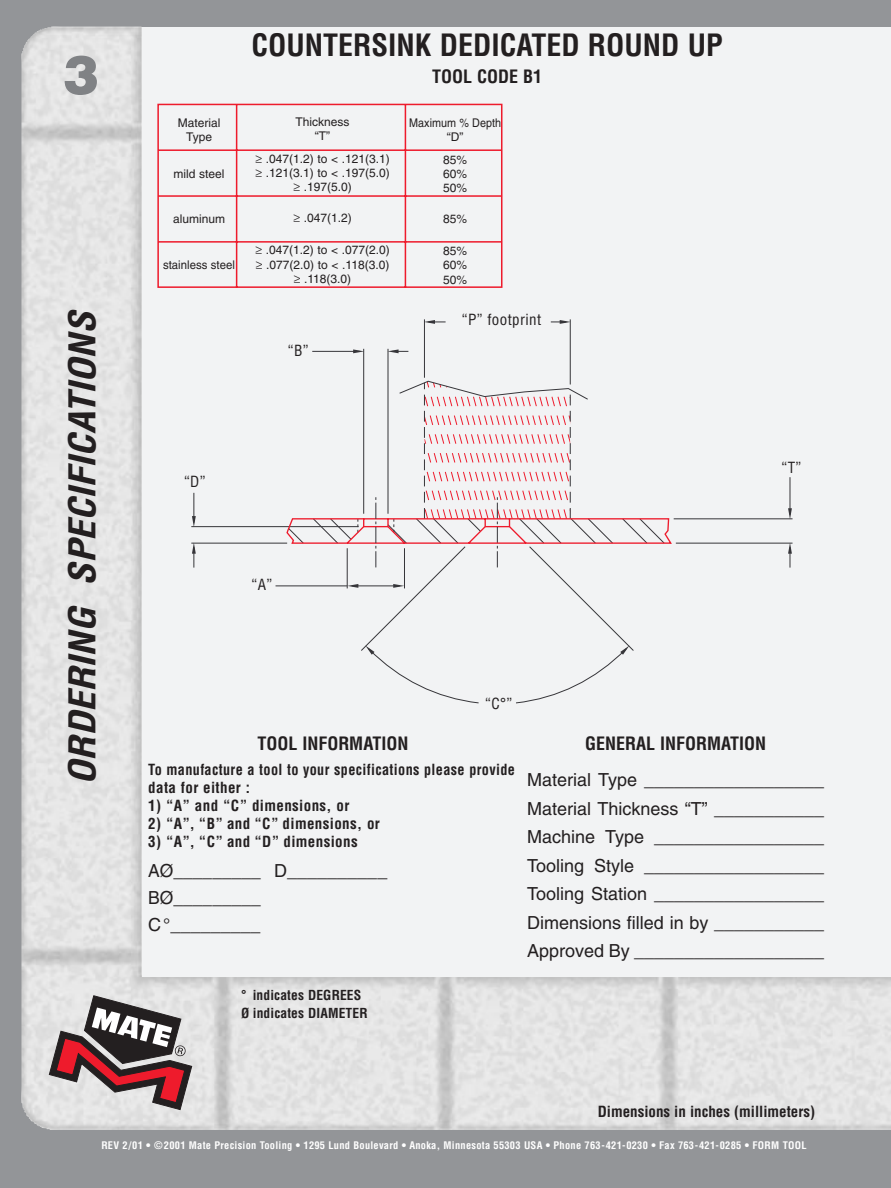
<style>
.page{position:relative;width:891px;height:1188px;background:#939598}
.page>*{position:absolute;margin:0;border:0;box-sizing:border-box;transform-origin:0 0}
.t1{font:900 54px "Helvetica";color:#808285}
.t2{font:italic 700 condensed 36px "Helvetica";letter-spacing:.005em;color:#231f20;scale:1.1 1}
.t3{font:700 condensed 30px "Helvetica";color:#231f20}
.t4{font:18px/28.5px "Helvetica";color:#231f20;text-align:justify}
.t5{font:700 condensed 18px "Helvetica";color:#231f20}
.t6{font:700 condensed 15px "Helvetica";letter-spacing:.025em;color:#231f20}
.t7{font:700 condensed 15px/18px "Helvetica";letter-spacing:.025em;color:#231f20;scale:.95 1}
.t8{font:700 condensed 15px "Helvetica";color:#231f20}
.t9{font:condensed 15px "Helvetica";letter-spacing:.025em;color:#231f20}
.t10{font:700 condensed 13.5px/18px "Helvetica";letter-spacing:.01em;color:#231f20}
.t11{font:12px/14.2px "Helvetica";color:#231f20;text-align:center}
.t12{font:12px/14.2px "Helvetica";color:#231f20;text-align:center;scale:.9 1}
.t13{font:12px "Helvetica";color:#231f20;scale:.95 1}
.t14{font:700 condensed 10.2px "Helvetica";letter-spacing:.025em;color:#fff}
</style>
<div class="page">
<img style="left:21px;top:27px;width:870px;height:1103px">
<div style="left:143px;top:27px;width:748px;height:950px;background:#f2f3f4"></div>
<svg style="left:49px;top:995px;width:143px;height:115px;background:#a1888a"></svg>
<svg style="left:424px;top:320px;width:11px;height:4px"></svg>
<svg style="left:551px;top:320px;width:20px;height:4px"></svg>
<hr style="left:191px;top:543px;width:96px;height:1px;background:#363539">
<hr style="left:191px;top:526px;width:168px;height:1px;background:#363539">
<svg style="left:192px;top:543px;width:4px;height:25px"></svg>
<hr style="left:194px;top:493px;width:1px;height:30px;background:#363539">
<svg style="left:192px;top:516px;width:4px;height:11px"></svg>
<hr style="left:676px;top:543px;width:117px;height:1px;background:#363539">
<hr style="left:674px;top:519px;width:119px;height:1px;background:#363539">
<svg style="left:788px;top:543px;width:4px;height:25px"></svg>
<hr style="left:790px;top:477px;width:1px;height:38px;background:#363539">
<svg style="left:788px;top:508px;width:4px;height:11px"></svg>
<svg style="left:312px;top:348px;width:322px;height:303px"></svg>
<svg style="left:353px;top:349px;width:11px;height:4px"></svg>
<svg style="left:388px;top:349px;width:20px;height:4px"></svg>
<hr style="left:347px;top:548px;width:1px;height:40px;background:#363539">
<hr style="left:404px;top:548px;width:1px;height:40px;background:#363539">
<hr style="left:352px;top:586px;width:48px;height:1px;background:#363539">
<svg style="left:347px;top:584px;width:11px;height:4px"></svg>
<svg style="left:393px;top:584px;width:11px;height:4px"></svg>
<hr style="left:276px;top:586px;width:71px;height:1px;background:#363539">
<svg style="left:365px;top:646px;width:114px;height:57px"></svg>
<svg style="left:516px;top:646px;width:113px;height:57px"></svg>
<svg style="left:286px;top:381px;width:386px;height:186px"></svg>
<svg style="left:157px;top:103px;width:346px;height:185px"></svg>
<h1 class="t1" style="left:63px;top:55px;width:38px">3</h1>
<h2 class="t2" style="left:68px;top:785px;width:431px;rotate:-90deg">ORDERING SPECIFICATIONS</h2>
<h3 class="t3" style="left:251px;top:34px;width:473px">COUNTERSINK DEDICATED ROUND UP</h3>
<p class="t11" style="left:178px;top:117px;width:44px">Material<br>Type</p>
<p class="t11" style="left:174px;top:168px;width:52px">mild steel</p>
<p class="t11" style="left:173px;top:213px;width:53px">aluminum</p>
<p class="t13" style="left:163px;top:261px;width:77px">stainless steel</p>
<p class="t11" style="left:296px;top:116px;width:56px">Thickness “T”</p>
<p class="t11" style="left:255px;top:153px;width:136px">≥ .047(1.2) to &lt; .121(3.1) ≥ .121(3.1) to &lt; .197(5.0) ≥ .197(5.0)</p>
<p class="t11" style="left:294px;top:212px;width:60px">≥ .047(1.2)</p>
<p class="t11" style="left:255px;top:244px;width:136px">≥ .047(1.2) to &lt; .077(2.0) ≥ .077(2.0) to &lt; .118(3.0) ≥ .118(3.0)</p>
<p class="t9" style="left:288px;top:345px;width:22px">“B”</p>
<p class="t5" style="left:432px;top:69px;width:111px">TOOL CODE B1</p>
<p class="t12" style="left:409px;top:117px;width:104px">Maximum % Depth “D”</p>
<p class="t11" style="left:443px;top:153px;width:26px;text-align:justify">85% 60% 50%</p>
<p class="t11" style="left:443px;top:213px;width:26px">85%</p>
<p class="t11" style="left:443px;top:245px;width:26px;text-align:justify">85% 60% 50%</p>
<p class="t9" style="left:462px;top:314px;width:81px">“P” footprint</p>
<p class="t9" style="left:184px;top:476px;width:23px">“D”</p>
<p class="t9" style="left:252px;top:579px;width:22px">“A”</p>
<p class="t5" style="left:257px;top:736px;width:152px">TOOL INFORMATION</p>
<p class="t9" style="left:485px;top:698px;width:29px">“C°”</p>
<p class="t9" style="left:781px;top:462px;width:21px">“T”</p>
<p class="t5" style="left:585px;top:736px;width:182px">GENERAL INFORMATION</p>
<p class="t7" style="left:148px;top:762px;width:388px">To manufacture a tool to your specifications please provide data for either :</p>
<p class="t6" style="left:148px;top:800px;width:203px">1) “A” and “C” dimensions, or</p>
<p class="t6" style="left:148px;top:818px;width:233px">2) “A”, “B” and “C” dimensions, or</p>
<p class="t6" style="left:148px;top:836px;width:211px">3) “A”, “C” and “D” dimensions</p>
<p class="t4" style="left:148px;top:859px;width:114px;line-height:27px">AØ_________ BØ_________ C°_________</p>
<p class="t4" style="left:274px;top:858px;width:115px">D__________</p>
<p class="t10" style="left:241px;top:988px;width:128px">° indicates DEGREES<br>Ø indicates DIAMETER</p>
<p class="t4" style="left:527px;top:768px;width:299px">Material Type __________________ Material Thickness “T” ___________ Machine Type _________________ Tooling Style __________________ Tooling Station _________________ Dimensions filled in by ___________ Approved By ___________________</p>
<p class="t8" style="left:598px;top:1106px;width:219px">Dimensions in inches (millimeters)</p>
<p class="t14" style="left:101px;top:1141px;width:707px">REV 2/01 • ©2001 Mate Precision Tooling • 1295 Lund Boulevard • Anoka, Minnesota 55303 USA • Phone 763-421-0230 • Fax 763-421-0285 • FORM TOOL</p>
</div>
